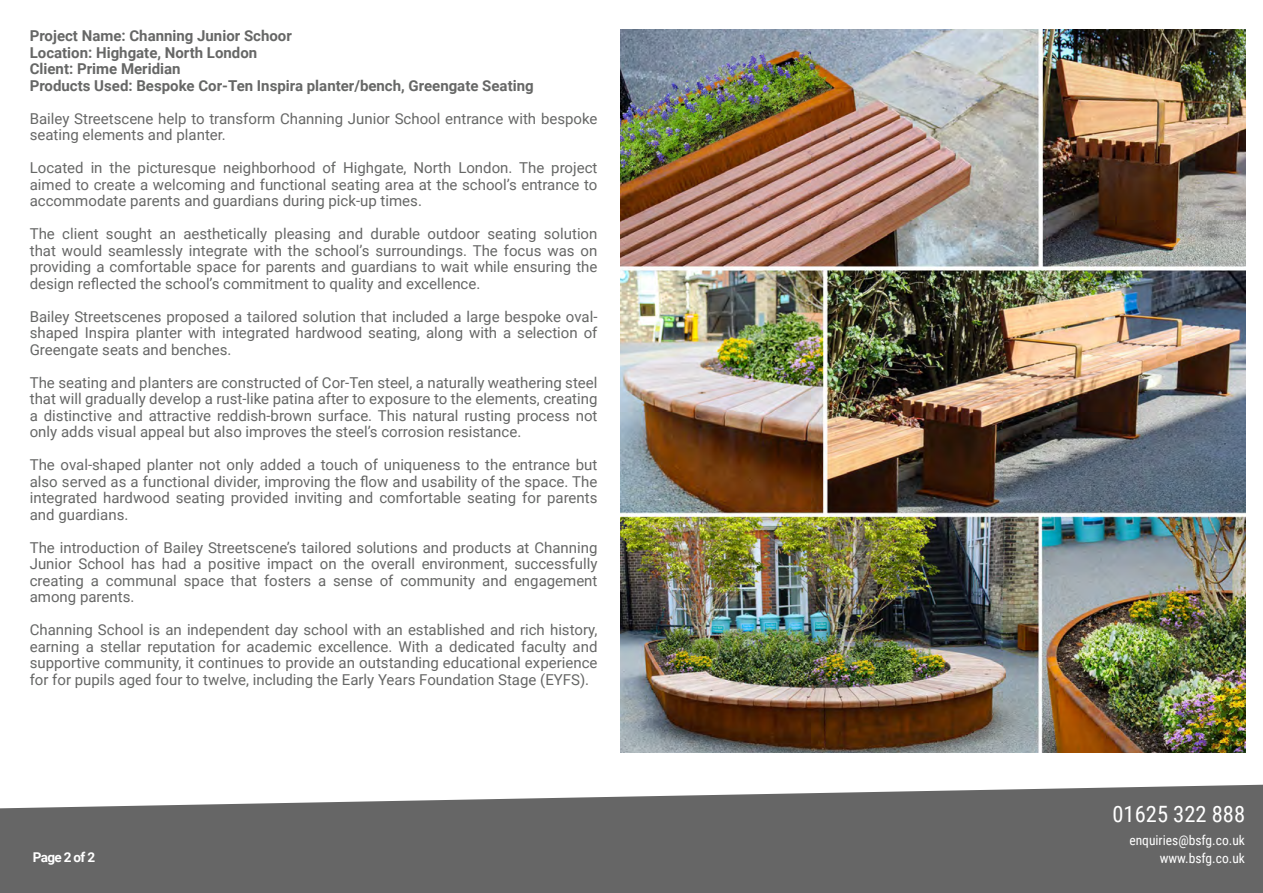
<style>
.page{position:relative;width:1263px;height:893px;background:#fff}
.page>*{position:absolute;margin:0;border:0;box-sizing:border-box;transform-origin:0 0}
.t1{font:22.5px "Roboto Condensed";color:#fff}
.t2{font:15px/16.5px "Roboto";color:#666766;text-align:justify}
.t3{font:700 15px/16.5px "Roboto";color:#666766}
.t4{font:13.5px/18px "Roboto Condensed";color:#fff;text-align:right}
.t5{font:700 13.5px "Roboto";letter-spacing:-.05em;color:#fff}
</style>
<div class="page">
<svg style="left:0;top:785px;width:1263px;height:108px;background:#767676"></svg>
<img style="left:621px;top:30px;width:624px;height:723px">
<p class="t3" style="left:30px;top:27px;width:505px">Project Name: Channing Junior Schoor<br>Location: Highgate, North London<br>Client: Prime Meridian<br>Products Used: Bespoke Cor-Ten Inspira planter/bench, Greengate Seating</p>
<p class="t2" style="left:30px;top:109px;width:569px">Bailey Streetscene help to transform Channing Junior School entrance with bespoke seating elements and planter.</p>
<p class="t2" style="left:30px;top:159px;width:569px">Located in the picturesque neighborhood of Highgate, North London. The project aimed to create a welcoming and functional seating area at the school’s entrance to accommodate parents and guardians during pick-up times.</p>
<p class="t2" style="left:30px;top:225px;width:569px">The client sought an aesthetically pleasing and durable outdoor seating solution that would seamlessly integrate with the school’s surroundings. The focus was on providing a comfortable space for parents and guardians to wait while ensuring the design reflected the school’s commitment to quality and excellence.</p>
<p class="t2" style="left:30px;top:307px;width:569px">Bailey Streetscenes proposed a tailored solution that included a large bespoke oval&shy;shaped Inspira planter with integrated hardwood seating, along with a selection of Greengate seats and benches.</p>
<p class="t2" style="left:30px;top:373px;width:569px">The seating and planters are constructed of Cor-Ten steel, a naturally weathering steel that will gradually develop a rust-like patina after to exposure to the elements, creating a distinctive and attractive reddish-brown surface. This natural rusting process not only adds visual appeal but also improves the steel’s corrosion resistance.</p>
<p class="t2" style="left:30px;top:456px;width:569px">The oval-shaped planter not only added a touch of uniqueness to the entrance but also served as a functional divider, improving the flow and usability of the space. The integrated hardwood seating provided inviting and comfortable seating for parents and guardians.</p>
<p class="t2" style="left:30px;top:538px;width:569px">The introduction of Bailey Streetscene’s tailored solutions and products at Channing Junior School has had a positive impact on the overall environment, successfully creating a communal space that fosters a sense of community and engagement among parents.</p>
<p class="t2" style="left:30px;top:621px;width:569px">Channing School is an independent day school with an established and rich history, earning a stellar reputation for academic excellence. With a dedicated faculty and supportive community, it continues to provide an outstanding educational experience for for pupils aged four to twelve, including the Early Years Foundation Stage (EYFS).</p>
<p class="t5" style="left:33px;top:848px;width:64px">Page 2 of 2</p>
<h1 class="t1" style="left:1112px;top:799px;width:134px">01625 322 888</h1>
<p class="t4" style="left:1129px;top:831px;width:117px">enquiries@bsfg.co.uk www.bsfg.co.uk</p>
</div>
